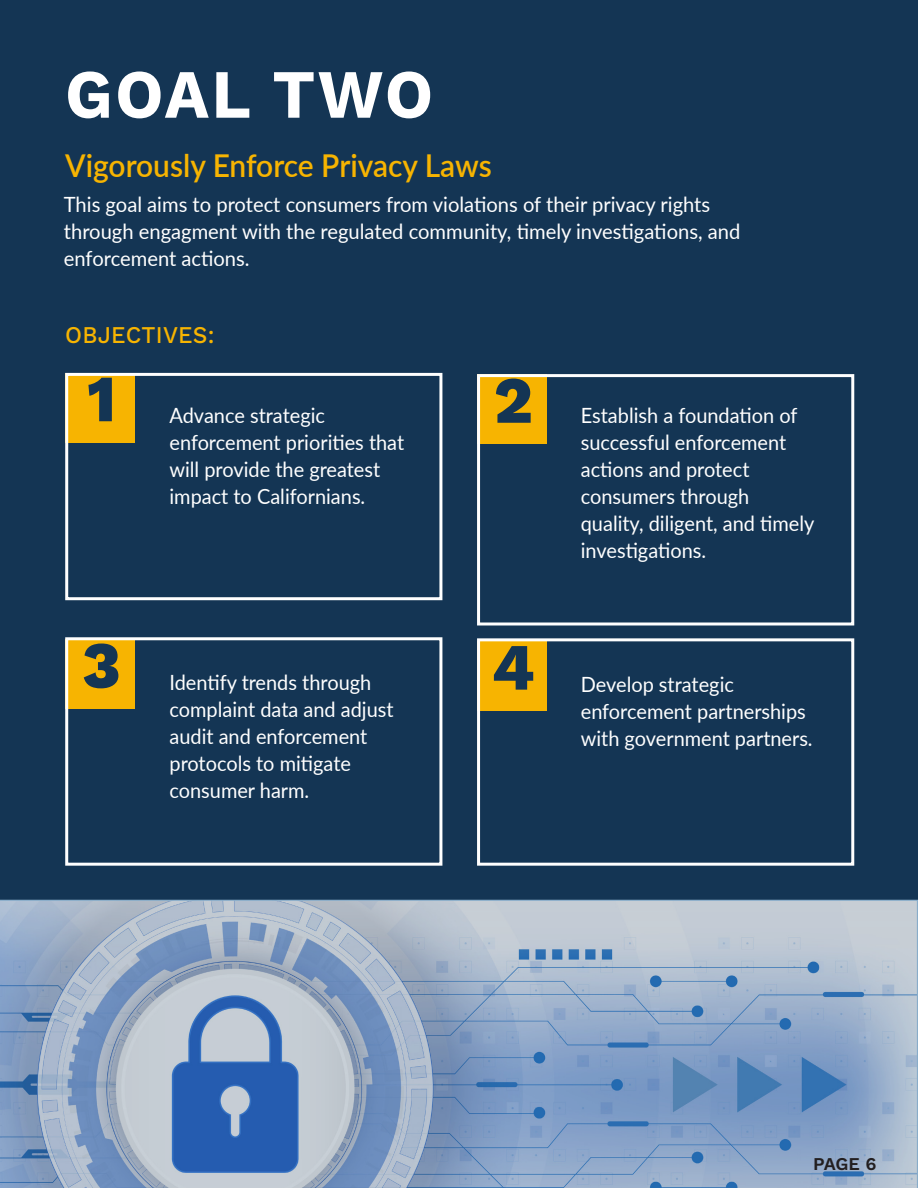
<style>
.page{position:relative;width:918px;height:1188px;background:#143554}
.page>*{position:absolute;margin:0;border:0;box-sizing:border-box;transform-origin:0 0}
.t1{font:700 69px "Work Sans";letter-spacing:.04em;color:#fff;scale:.95 1}
.t2{font:800 66px "Work Sans";color:#143554}
.t3{font:600 31.5px "Lato";color:#f7b401;scale:.95 1}
.t4{font:500 24px "Work Sans";letter-spacing:.01em;color:#f7b401;scale:.95 1}
.t5{font:21px/27px "Lato";color:#fff;scale:.95 1}
.t6{font:21px/27px "Lato";color:#fff;scale:.96 1}
.t7{font:600 18px "Work Sans";color:#231f20}
</style>
<div class="page">
<div style="left:65px;top:639px;width:70px;height:70px;background:#f7b401"></div>
<div style="left:477px;top:374px;width:70px;height:70px;background:#f7b401"></div>
<div style="left:65px;top:373px;width:70px;height:69px;background:#f7b401"></div>
<div style="left:65px;top:373px;width:377px;height:227px;border:3px solid #fff"></div>
<div style="left:477px;top:641px;width:70px;height:70px;background:#f7b401"></div>
<div style="left:477px;top:374px;width:377px;height:252px;border:3px solid #fff"></div>
<div style="left:65px;top:637px;width:377px;height:229px;border:3px solid #fff"></div>
<div style="left:477px;top:638px;width:377px;height:228px;border:3px solid #fff"></div>
<svg style="left:0;top:900px;width:918px;height:288px;background:#92a9c7"></svg>
<h2 class="t1" style="left:65px;top:54px;width:389px">GOAL TWO</h2>
<h3 class="t3" style="left:65px;top:143px;width:451px">Vigorously Enforce Privacy Laws</h3>
<p class="t6" style="left:64px;top:190px;width:706px">This goal aims to protect consumers from violations of their privacy rights through engagment with the regulated community, timely investigations, and enforcement actions.</p>
<h3 class="t4" style="left:65px;top:321px;width:159px">OBJECTIVES:</h3>
<p class="t2" style="left:87px;top:361px;width:31px">1</p>
<p class="t2" style="left:82px;top:627px;width:40px">3</p>
<p class="t2" style="left:494px;top:362px;width:40px">2</p>
<p class="t5" style="left:170px;top:401px;width:249px">Advance strategic enforcement priorities that will provide the greatest impact to Californians.</p>
<p class="t5" style="left:581px;top:401px;width:247px">Establish a foundation of successful enforcement actions and protect consumers through quality, diligent, and timely investigations.</p>
<p class="t5" style="left:170px;top:668px;width:237px">Identify trends through complaint data and adjust audit and enforcement protocols to mitigate consumer harm.</p>
<p class="t2" style="left:492px;top:629px;width:44px">4</p>
<p class="t5" style="left:581px;top:670px;width:246px">Develop strategic enforcement partnerships with government partners.</p>
<p class="t7" style="left:813px;top:1153px;width:65px">PAGE 6</p>
</div>
